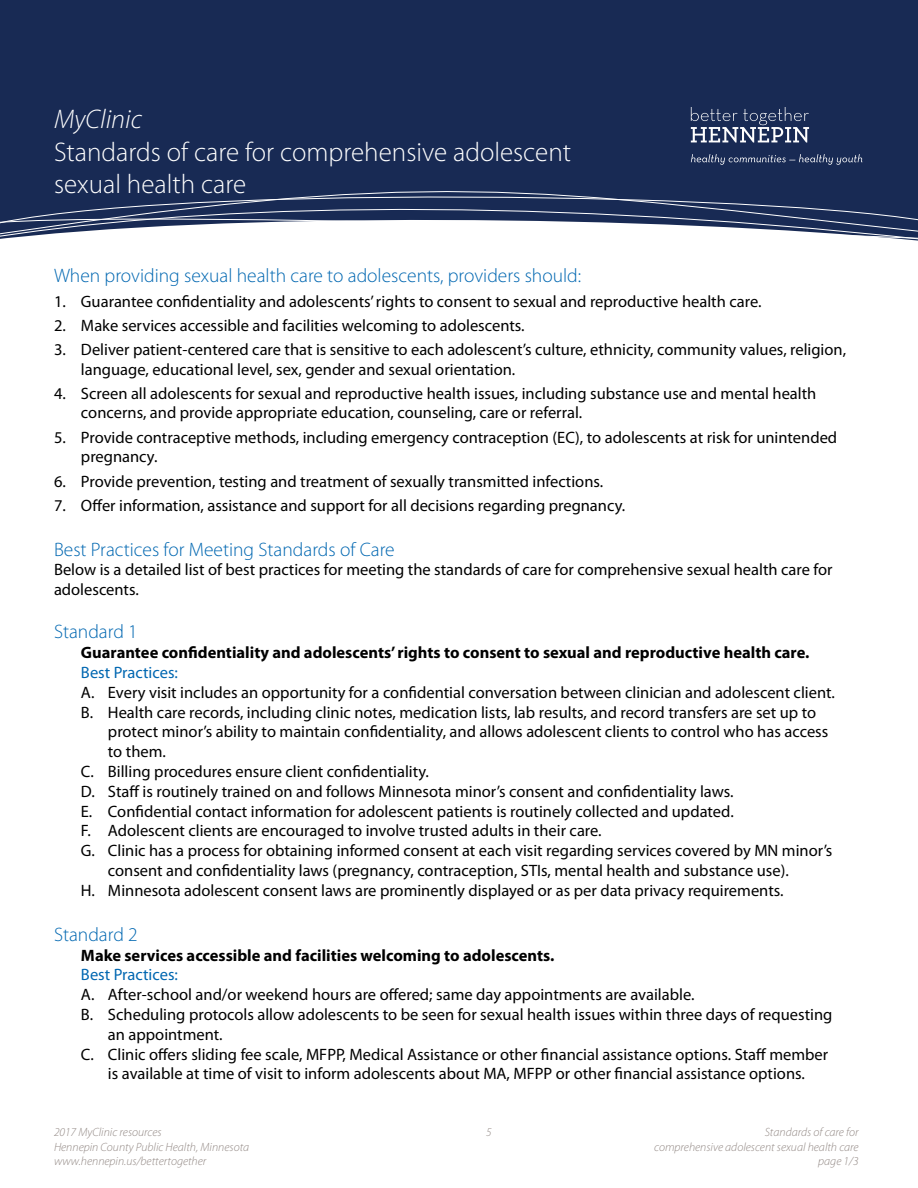
<style>
.page{position:relative;width:918px;height:1188px;background:#fff}
.page>*{position:absolute;margin:0;border:0;box-sizing:border-box;transform-origin:0 0}
.t1{font:300 27px/32.4px "Myriad Pro";color:#fff}
.t2{font:italic 300 27px "Myriad Pro";color:#fff}
.t3{font:300 19.5px "Myriad Pro";color:#0067b1}
.t4{font:16.5px/19.8px "Myriad Pro";color:#000}
.t5{font:700 16.5px "Myriad Pro";color:#000}
.t6{font:16.5px "Myriad Pro";color:#0067b1}
.t7{font:italic 300 12px/14.4px "Myriad Pro";color:#928884}
</style>
<div class="page">
<div style="left:0;top:0;width:918px;height:166px;background:#182a54"></div>
<div style="left:0;top:166px;width:918px;height:15px;background:#182a54"></div>
<svg style="left:0;top:181px;width:918px;height:31px;background:#24355d"></svg>
<svg style="left:0;top:212px;width:918px;height:29px"></svg>
<svg style="left:691px;top:154px;width:171px;height:11px;background:#3b4a6e"></svg>
<svg style="left:691px;top:107px;width:118px;height:36px;background:#4c5a7a"></svg>
<h1 class="t2" style="left:54px;top:103px;width:89px">MyClinic</h1>
<h1 class="t1" style="left:54px;top:135px;width:519px">Standards of care for comprehensive adolescent sexual health care</h1>
<p class="t3" style="left:54px;top:264px;width:529px">When providing sexual health care to adolescents, providers should:</p>
<p class="t4" style="left:54px;top:291px;width:709px">1. Guarantee confidentiality and adolescents’ rights to consent to sexual and reproductive health care.</p>
<p class="t4" style="left:54px;top:315px;width:472px">2. Make services accessible and facilities welcoming to adolescents.</p>
<p class="t4" style="left:81px;top:339px;width:767px;text-indent:-27px">3. Deliver patient-centered care that is sensitive to each adolescent’s culture, ethnicity, community values, religion, language, educational level, sex, gender and sexual orientation.</p>
<p class="t4" style="left:81px;top:383px;width:737px;text-indent:-27px">4. Screen all adolescents for sexual and reproductive health issues, including substance use and mental health concerns, and provide appropriate education, counseling, care or referral.</p>
<p class="t4" style="left:81px;top:427px;width:758px;text-indent:-27px">5. Provide contraceptive methods, including emergency contraception (EC), to adolescents at risk for unintended pregnancy.</p>
<p class="t4" style="left:54px;top:471px;width:551px">6. Provide prevention, testing and treatment of sexually transmitted infections.</p>
<p class="t4" style="left:54px;top:495px;width:573px">7. Offer information, assistance and support for all decisions regarding pregnancy.</p>
<p class="t3" style="left:54px;top:537px;width:342px">Best Practices for Meeting Standards of Care</p>
<p class="t4" style="left:54px;top:560px;width:780px">Below is a detailed list of best practices for meeting the standards of care for comprehensive sexual health care for adolescents.</p>
<p class="t3" style="left:54px;top:620px;width:85px">Standard 1</p>
<p class="t5" style="left:81px;top:642px;width:730px">Guarantee confidentiality and adolescents’ rights to consent to sexual and reproductive health care.</p>
<p class="t6" style="left:81px;top:662px;width:98px">Best Practices:</p>
<p class="t4" style="left:81px;top:682px;width:756px">A. Every visit includes an opportunity for a confidential conversation between clinician and adolescent client.<br>B. Health care records, including clinic notes, medication lists, lab results, and record transfers are set up to</p>
<p class="t4" style="left:108px;top:722px;width:722px">protect minor’s ability to maintain confidentiality, and allows adolescent clients to control who has access</p>
<p class="t4" style="left:108px;top:742px;width:59px">to them.</p>
<p class="t4" style="left:81px;top:761px;width:349px">C. Billing procedures ensure client confidentiality.</p>
<p class="t4" style="left:81px;top:781px;width:654px">D. Staff is routinely trained on and follows Minnesota minor’s consent and confidentiality laws.</p>
<p class="t4" style="left:81px;top:801px;width:654px">E. Confidential contact information for adolescent patients is routinely collected and updated.</p>
<p class="t4" style="left:81px;top:821px;width:522px">F. Adolescent clients are encouraged to involve trusted adults in their care.</p>
<p class="t4" style="left:81px;top:841px;width:753px">G. Clinic has a process for obtaining informed consent at each visit regarding services covered by MN minor’s</p>
<p class="t4" style="left:108px;top:860px;width:682px">consent and confidentiality laws (pregnancy, contraception, STIs, mental health and substance use).</p>
<p class="t4" style="left:81px;top:880px;width:704px">H. Minnesota adolescent consent laws are prominently displayed or as per data privacy requirements.</p>
<p class="t3" style="left:54px;top:923px;width:85px">Standard 2</p>
<p class="t5" style="left:81px;top:944px;width:475px">Make services accessible and facilities welcoming to adolescents.</p>
<p class="t6" style="left:81px;top:965px;width:98px">Best Practices:</p>
<p class="t4" style="left:81px;top:985px;width:615px">A. After-school and/or weekend hours are offered; same day appointments are available.</p>
<p class="t4" style="left:81px;top:1004px;width:753px">B. Scheduling protocols allow adolescents to be seen for sexual health issues within three days of requesting</p>
<p class="t4" style="left:108px;top:1024px;width:116px">an appointment.</p>
<p class="t4" style="left:81px;top:1044px;width:749px">C. Clinic offers sliding fee scale, MFPP, Medical Assistance or other financial assistance options. Staff member</p>
<p class="t4" style="left:108px;top:1064px;width:698px">is available at time of visit to inform adolescents about MA, MFPP or other financial assistance options.</p>
<p class="t7" style="left:54px;top:1125px;width:109px">2017 MyClinic resources</p>
<p class="t7" style="left:486px;top:1125px;width:7px">5</p>
<p class="t7" style="left:54px;top:1139px;width:197px">Hennepin County Public Health, Minnesota www.hennepin.us/bettertogether</p>
<p class="t7" style="left:654px;top:1125px;width:206px;text-align:right">Standards of care for<br>comprehensive adolescent sexual health care page 1/3</p>
</div>
